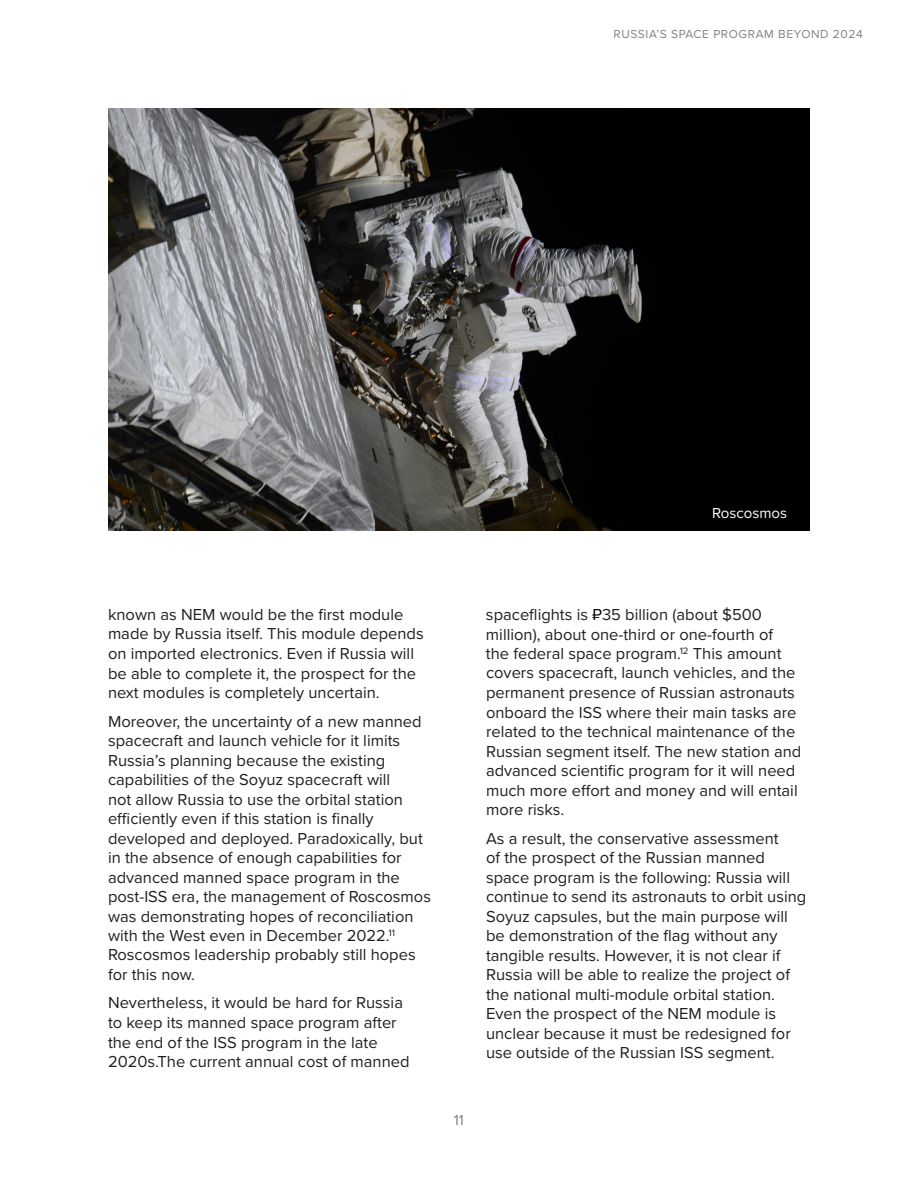
<style>
.page{position:relative;width:918px;height:1188px;background:#fff}
.page>*{position:absolute;margin:0;border:0;box-sizing:border-box;transform-origin:0 0}
.t1{font:16.5px/19.5px "Proxima Nova";color:#231f20}
.t2{font:15px "Proxima Nova";color:#fff}
.t3{font:15px "Proxima Nova";color:#808285}
.t4{font:12px "Proxima Nova";letter-spacing:.05em;color:#808285}
.s1{color:#000}
</style>
<div class="page">
<img style="left:108px;top:108px;width:702px;height:422px">
<p class="t4" style="left:613px;top:26px;width:251px">RUSSIA’S SPACE PROGRAM BEYOND 2024</p>
<p class="t2" style="left:712px;top:502px;width:76px">Roscosmos</p>
<p class="t1" style="left:108px;top:604px;width:317px">known as NEM would be the first module made by Russia itself. This module depends on imported electronics. Even if Russia will be able to complete it, the prospect for the next modules is completely uncertain.</p>
<p class="t1" style="left:108px;top:711px;width:325px">Moreover, the uncertainty of a new manned spacecraft and launch vehicle for it limits Russia’s planning because the existing capabilities of the Soyuz spacecraft will<br>not allow Russia to use the orbital station efficiently even if this station is finally developed and deployed. Paradoxically, but in the absence of enough capabilities for advanced manned space program in the post-ISS era, the management of Roscosmos was demonstrating hopes of reconciliation with the West even in December 2022.<sup>11<br></sup>Roscosmos leadership probably still hopes for this now.</p>
<p class="t1" style="left:108px;top:993px;width:303px">Nevertheless, it would be hard for Russia to keep its manned space program after the end of the ISS program in the late 2020s.The current annual cost of manned</p>
<p class="t3" style="left:454px;top:1109px;width:12px">11</p>
<p class="t1" style="left:486px;top:604px;width:317px">spaceflights is <span class="s1">₽</span>35 billion (about $500 million), about one-third or one-fourth of<br>the federal space program.<sup>12</sup> This amount covers spacecraft, launch vehicles, and the permanent presence of Russian astronauts onboard the ISS where their main tasks are related to the technical maintenance of the Russian segment itself. The new station and advanced scientific program for it will need much more effort and money and will entail more risks.</p>
<p class="t1" style="left:486px;top:828px;width:322px">As a result, the conservative assessment<br>of the prospect of the Russian manned space program is the following: Russia will continue to send its astronauts to orbit using Soyuz capsules, but the main purpose will be demonstration of the flag without any tangible results. However, it is not clear if Russia will be able to realize the project of the national multi-module orbital station.<br>Even the prospect of the NEM module is unclear because it must be redesigned for use outside of the Russian ISS segment.</p>
</div>
